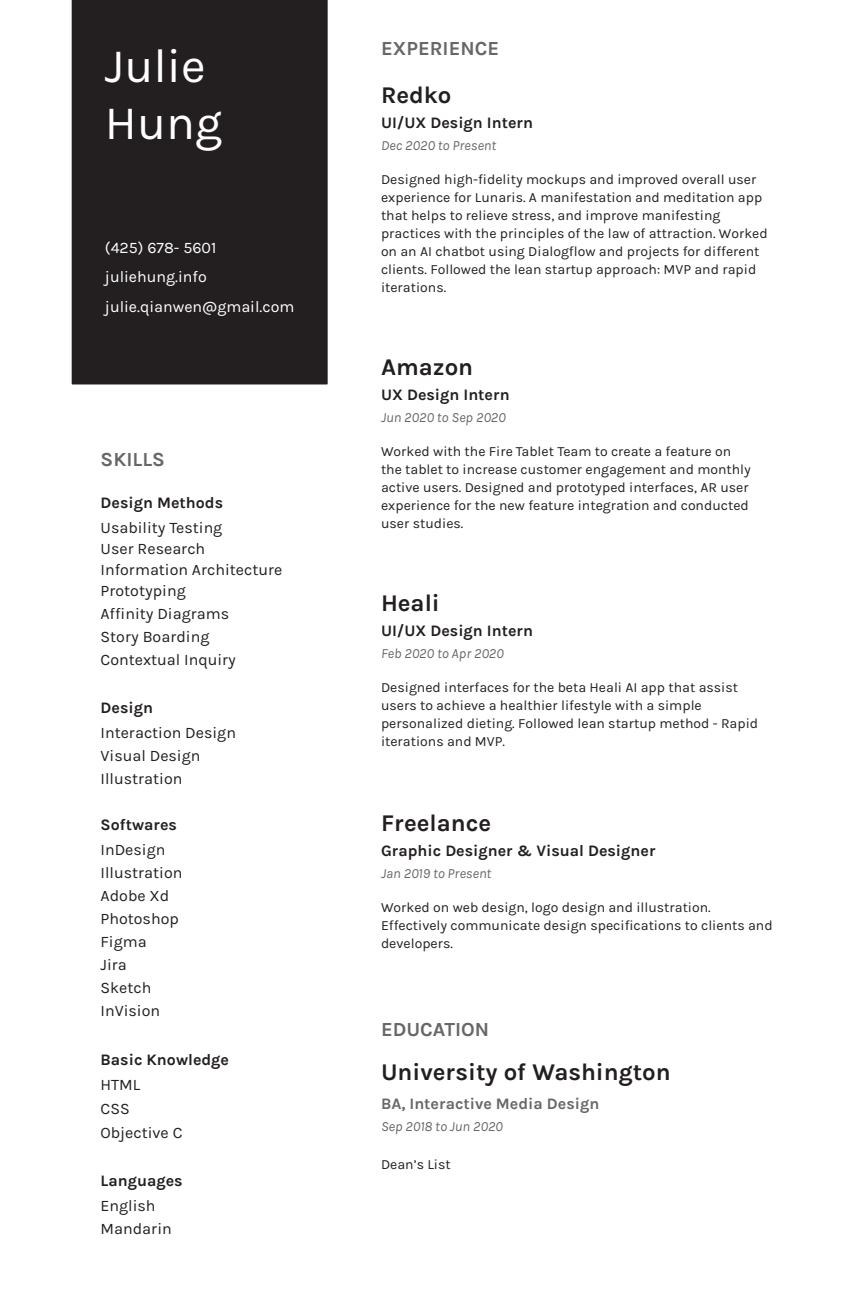
<style>
.page{position:relative;width:841px;height:1309px;background:#fff}
.page>*{position:absolute;margin:0;border:0;box-sizing:border-box;transform-origin:0 0}
.Paragraph_Style1{font:48px "Karla";color:#fff}
.Paragraph_Style1-2{font:700 24px "Karla";color:#231f20}
.Paragraph_Style1-3{font:700 20px "Karla";color:#67676a}
.Paragraph_Style1-4{font:16px "Karla";color:#231f20}
.Paragraph_Style1-5{font:700 16px "Karla";color:#231f20}
.Paragraph_Style1-6{font:16px "Karla";color:#fff}
.Paragraph_Style1-7{font:700 16px "Karla";color:#67676a}
.Paragraph_Style1-8{font:14px/18px "Karla";color:#231f20}
.Paragraph_Style1-9{font:italic 14px "Karla";color:#67676a}
</style>
<div class="page">
<div style="left:72px;top:0;width:255px;height:384px;background:#231f20"></div>
<p class="Paragraph_Style1" style="left:105px;top:40px;width:102px">Julie</p>
<p class="Paragraph_Style1" style="left:105px;top:97px;width:119px">Hung</p>
<p class="Paragraph_Style1-6" style="left:105px;top:239px;width:113px">(425) 678- 5601</p>
<p class="Paragraph_Style1-6" style="left:105px;top:268px;width:103px">juliehung.info</p>
<p class="Paragraph_Style1-6" style="left:105px;top:298px;width:191px">julie.qianwen@gmail.com</p>
<p class="Paragraph_Style1-3" style="left:101px;top:448px;width:66px">SKILLS</p>
<p class="Paragraph_Style1-5" style="left:101px;top:493px;width:124px">Design Methods</p>
<p class="Paragraph_Style1-4" style="left:101px;top:519px;width:123px">Usability Testing</p>
<p class="Paragraph_Style1-4" style="left:101px;top:540px;width:106px">User Research</p>
<p class="Paragraph_Style1-4" style="left:101px;top:561px;width:183px">Information Architecture</p>
<p class="Paragraph_Style1-4" style="left:101px;top:582px;width:87px">Prototyping</p>
<p class="Paragraph_Style1-4" style="left:101px;top:605px;width:130px">Affinity Diagrams</p>
<p class="Paragraph_Style1-4" style="left:101px;top:628px;width:110px">Story Boarding</p>
<p class="Paragraph_Style1-4" style="left:101px;top:651px;width:137px">Contextual Inquiry</p>
<p class="Paragraph_Style1-5" style="left:101px;top:698px;width:54px">Design</p>
<p class="Paragraph_Style1-4" style="left:101px;top:724px;width:137px">Interaction Design</p>
<p class="Paragraph_Style1-4" style="left:101px;top:747px;width:101px">Visual Design</p>
<p class="Paragraph_Style1-4" style="left:101px;top:770px;width:83px">Illustration</p>
<p class="Paragraph_Style1-5" style="left:101px;top:815px;width:78px">Softwares</p>
<p class="Paragraph_Style1-4" style="left:101px;top:841px;width:66px">InDesign</p>
<p class="Paragraph_Style1-4" style="left:101px;top:864px;width:83px">Illustration</p>
<p class="Paragraph_Style1-4" style="left:101px;top:887px;width:70px">Adobe Xd</p>
<p class="Paragraph_Style1-4" style="left:101px;top:910px;width:80px">Photoshop</p>
<p class="Paragraph_Style1-4" style="left:101px;top:933px;width:48px">Figma</p>
<p class="Paragraph_Style1-4" style="left:101px;top:956px;width:28px">Jira</p>
<p class="Paragraph_Style1-4" style="left:101px;top:979px;width:52px">Sketch</p>
<p class="Paragraph_Style1-4" style="left:101px;top:1002px;width:61px">InVision</p>
<p class="Paragraph_Style1-5" style="left:101px;top:1050px;width:130px">Basic Knowledge</p>
<p class="Paragraph_Style1-4" style="left:101px;top:1076px;width:41px">HTML</p>
<p class="Paragraph_Style1-4" style="left:101px;top:1100px;width:31px">CSS</p>
<p class="Paragraph_Style1-4" style="left:101px;top:1124px;width:83px">Objective C</p>
<p class="Paragraph_Style1-5" style="left:101px;top:1171px;width:84px">Languages</p>
<p class="Paragraph_Style1-4" style="left:101px;top:1197px;width:57px">English</p>
<p class="Paragraph_Style1-4" style="left:101px;top:1220px;width:73px">Mandarin</p>
<p class="Paragraph_Style1-3" style="left:381px;top:37px;width:120px">EXPERIENCE</p>
<p class="Paragraph_Style1-2" style="left:381px;top:81px;width:72px">Redko</p>
<p class="Paragraph_Style1-5" style="left:381px;top:113px;width:154px">UI/UX Design Intern</p>
<p class="Paragraph_Style1-9" style="left:381px;top:137px;width:117px">Dec 2020 to Present</p>
<p class="Paragraph_Style1-8" style="left:381px;top:171px;width:388px">Designed high-fidelity mockups and improved overall user experience for Lunaris. A manifestation and meditation app that helps to relieve stress, and improve manifesting practices with the principles of the law of attraction. Worked on an AI chatbot using Dialogflow and projects for different clients. Followed the lean startup approach: MVP and rapid iterations.</p>
<p class="Paragraph_Style1-2" style="left:381px;top:353px;width:94px">Amazon</p>
<p class="Paragraph_Style1-5" style="left:381px;top:385px;width:130px">UX Design Intern</p>
<p class="Paragraph_Style1-9" style="left:381px;top:409px;width:126px">Jun 2020 to Sep 2020</p>
<p class="Paragraph_Style1-8" style="left:381px;top:443px;width:371px">Worked with the Fire Tablet Team to create a feature on the tablet to increase customer engagement and monthly active users. Designed and prototyped interfaces, AR user experience for the new feature integration and conducted user studies.</p>
<p class="Paragraph_Style1-2" style="left:381px;top:589px;width:60px">Heali</p>
<p class="Paragraph_Style1-5" style="left:381px;top:621px;width:154px">UI/UX Design Intern</p>
<p class="Paragraph_Style1-9" style="left:381px;top:645px;width:124px">Feb 2020 to Apr 2020</p>
<p class="Paragraph_Style1-8" style="left:381px;top:679px;width:379px">Designed interfaces for the beta Heali AI app that assist users to achieve a healthier lifestyle with a simple personalized dieting. Followed lean startup method - Rapid iterations and MVP.</p>
<p class="Paragraph_Style1-2" style="left:381px;top:809px;width:112px">Freelance</p>
<p class="Paragraph_Style1-5" style="left:381px;top:841px;width:276px">Graphic Designer &amp; Visual Designer</p>
<p class="Paragraph_Style1-9" style="left:381px;top:865px;width:112px">Jan 2019 to Present</p>
<p class="Paragraph_Style1-8" style="left:381px;top:899px;width:393px">Worked on web design, logo design and illustration.<br>Effectively communicate design specifications to clients and developers.</p>
<p class="Paragraph_Style1-3" style="left:381px;top:1018px;width:110px">EDUCATION</p>
<p class="Paragraph_Style1-2" style="left:381px;top:1058px;width:291px">University of Washington</p>
<p class="Paragraph_Style1-7" style="left:381px;top:1094px;width:220px">BA, Interactive Media Design</p>
<p class="Paragraph_Style1-9" style="left:381px;top:1119px;width:123px">Sep 2018 to Jun 2020</p>
<p class="Paragraph_Style1-8" style="left:381px;top:1156px;width:71px">Dean’s List</p>
</div>
